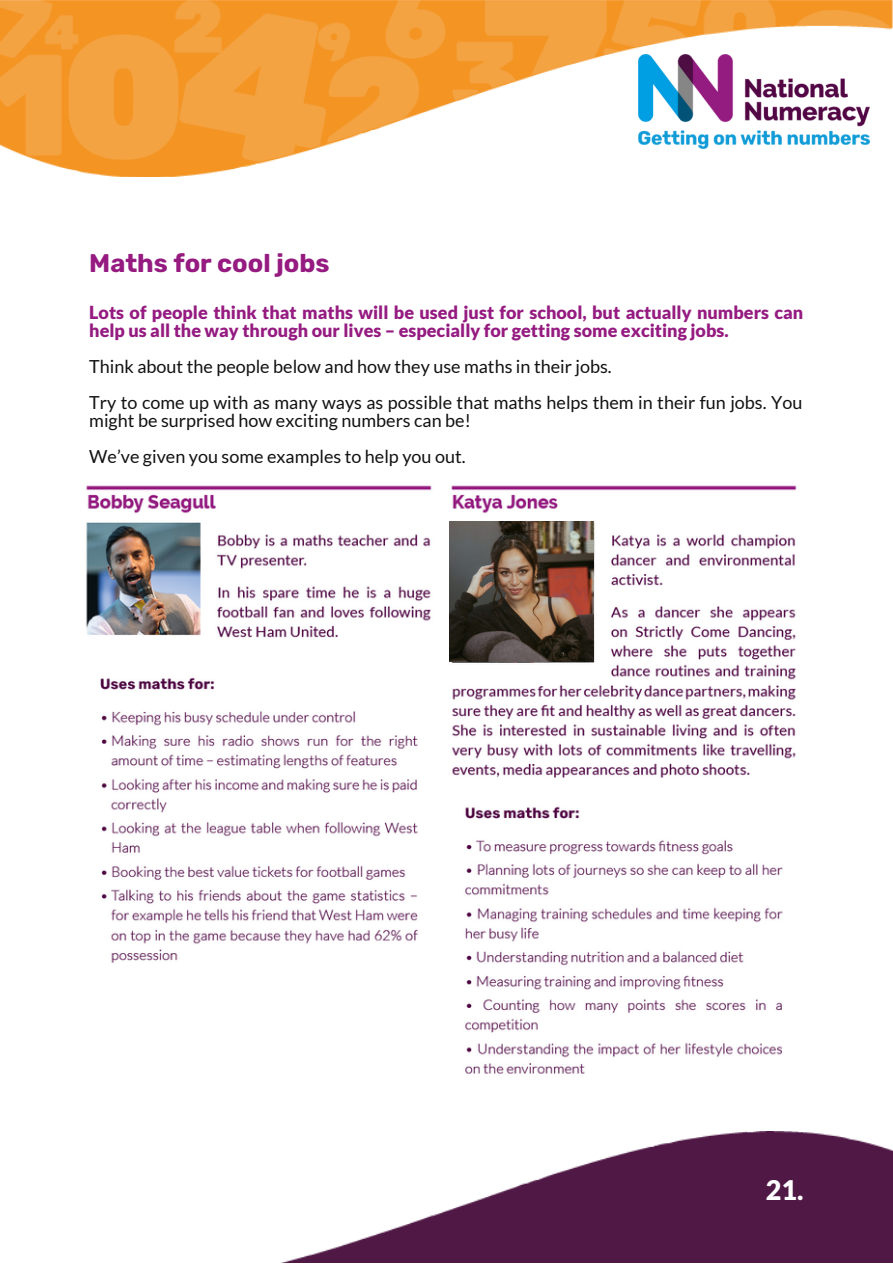
<style>
.page{position:relative;width:893px;height:1264px;background:#fff}
.page>*{position:absolute;margin:0;border:0;box-sizing:border-box;transform-origin:0 0}
.t1{font:900 27px "Lato";color:#fff}
.t2{font:700 25.5px "Rubik";color:#951b81}
.t3{font:18px/36px "Lato";color:#131212}
.t4{font:900 18px/18px "Lato";color:#951b81}
</style>
<div class="page">
<img style="left:0;top:0;width:890px;height:176px">
<img style="left:638px;top:54px;width:231px;height:95px">
<img style="left:86px;top:485px;width:711px;height:589px">
<img style="left:449px;top:521px;width:144px;height:141px">
<img style="left:285px;top:1131px;width:607px;height:131px">
<svg style="left:255px;top:1030px;width:17px;height:17px"></svg>
<h2 class="t2" style="left:89px;top:248px;width:242px">Maths for cool jobs</h2>
<p class="t4" style="left:89px;top:303px;width:715px">Lots of people think that maths will be used just for school, but actually numbers can help us all the way through our lives – especially for getting some exciting jobs.</p>
<p class="t3" style="left:89px;top:348px;width:714px">Think about the people below and how they use maths in their jobs.<br>Try to come up with as many ways as possible that maths helps them in their fun jobs. You</p>
<p class="t3" style="left:89px;top:402px;width:383px">might be surprised how exciting numbers can be!<br>We’ve given you some examples to help you out.</p>
<h1 class="t1" style="left:765px;top:1172px;width:39px">21.</h1>
</div>
